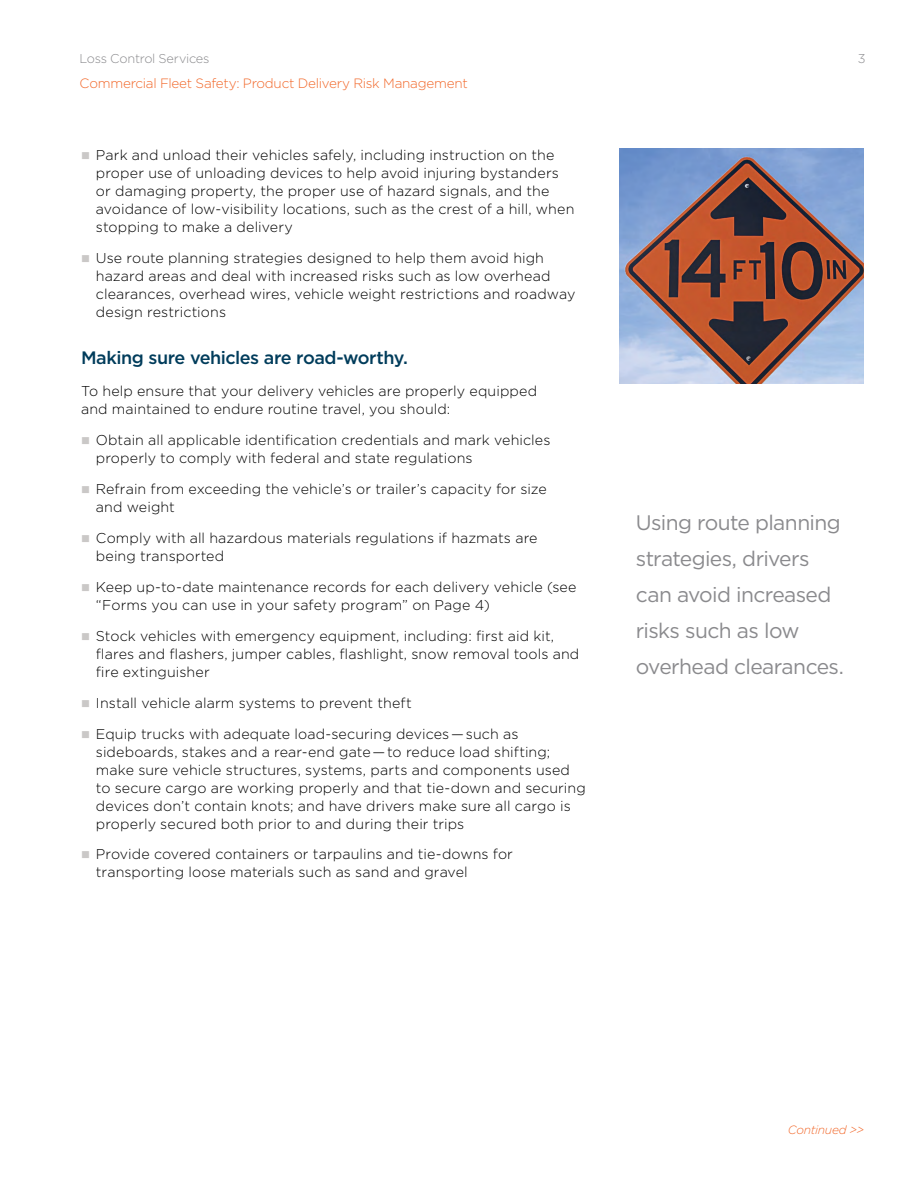
<style>
.page{position:relative;width:918px;height:1188px;background:#fff}
.page>*{position:absolute;margin:0;border:0;box-sizing:border-box;transform-origin:0 0}
.t1{font:21px/36px "Gotham";letter-spacing:-.03em;color:#8a8a8d}
.Subhead__Main{font:500 18px "Gotham";letter-spacing:-.025em;color:#013c5b}
.Body_Text{font:300 14.25px/18px "Gotham";letter-spacing:.005em;color:#000}
.t2{font:300 13.5px "Gotham";letter-spacing:-.015em;color:#f2682a}
.t3{font:300 12.75px "Gotham";letter-spacing:-.02em;color:#8a8a8d}
.t4{font:italic 300 12px "Gotham";letter-spacing:-.02em;color:#f2682a}
.s1{color:#cac8c7}
</style>
<div class="page">
<img style="left:620px;top:148px;width:243px;height:236px">
<p class="t3" style="left:80px;top:50px;width:131px">Loss Control Services</p>
<p class="t3" style="left:858px;top:50px;width:9px">3</p>
<p class="t2" style="left:80px;top:75px;width:390px">Commercial Fleet Safety: Product Delivery Risk Management</p>
<p class="Body_Text" style="left:96px;top:145px;width:480px;text-indent:-15px"><span class="s1">■</span> Park and unload their vehicles safely, including instruction on the proper use of unloading devices to help avoid injuring bystanders or damaging property, the proper use of hazard signals, and the avoidance of low-visibility locations, such as the crest of a hill, when stopping to make a delivery</p>
<p class="Body_Text" style="left:96px;top:248px;width:481px;text-indent:-15px"><span class="s1">■</span> Use route planning strategies designed to help them avoid high hazard areas and deal with increased risks such as low overhead clearances, overhead wires, vehicle weight restrictions and roadway design restrictions</p>
<p class="Subhead__Main" style="left:81px;top:346px;width:329px">Making sure vehicles are road-worthy.</p>
<p class="Body_Text" style="left:81px;top:381px;width:458px">To help ensure that your delivery vehicles are properly equipped and maintained to endure routine travel, you should:</p>
<p class="Body_Text" style="left:96px;top:430px;width:456px;text-indent:-15px"><span class="s1">■</span> Obtain all applicable identification credentials and mark vehicles properly to comply with federal and state regulations</p>
<p class="Body_Text" style="left:96px;top:479px;width:452px;text-indent:-15px"><span class="s1">■</span> Refrain from exceeding the vehicle’s or trailer’s capacity for size and weight</p>
<p class="Body_Text" style="left:96px;top:528px;width:443px;text-indent:-15px"><span class="s1">■</span> Comply with all hazardous materials regulations if hazmats are being transported</p>
<p class="Body_Text" style="left:96px;top:577px;width:482px;text-indent:-15px"><span class="s1">■</span> Keep up-to-date maintenance records for each delivery vehicle (see “Forms you can use in your safety program” on Page 4)</p>
<p class="Body_Text" style="left:96px;top:626px;width:485px;text-indent:-15px"><span class="s1">■</span> Stock vehicles with emergency equipment, including: first aid kit, flares and flashers, jumper cables, flashlight, snow removal tools and fire extinguisher</p>
<p class="Body_Text" style="left:81px;top:693px;width:332px"><span class="s1">■</span> Install vehicle alarm systems to prevent theft</p>
<p class="Body_Text" style="left:96px;top:724px;width:491px;text-indent:-15px"><span class="s1">■</span> Equip trucks with adequate load-securing devices — such as sideboards, stakes and a rear-end gate — to reduce load shifting; make sure vehicle structures, systems, parts and components used to secure cargo are working properly and that tie-down and securing devices don’t contain knots; and have drivers make sure all cargo is properly secured both prior to and during their trips</p>
<p class="Body_Text" style="left:96px;top:845px;width:419px;text-indent:-15px"><span class="s1">■</span> Provide covered containers or tarpaulins and tie-downs for transporting loose materials such as sand and gravel</p>
<h1 class="t1" style="left:636px;top:505px;width:210px">Using route planning strategies, drivers can avoid increased risks such as low overhead clearances.</h1>
<p class="t4" style="left:788px;top:1122px;width:78px">Continued &gt;&gt;</p>
</div>
